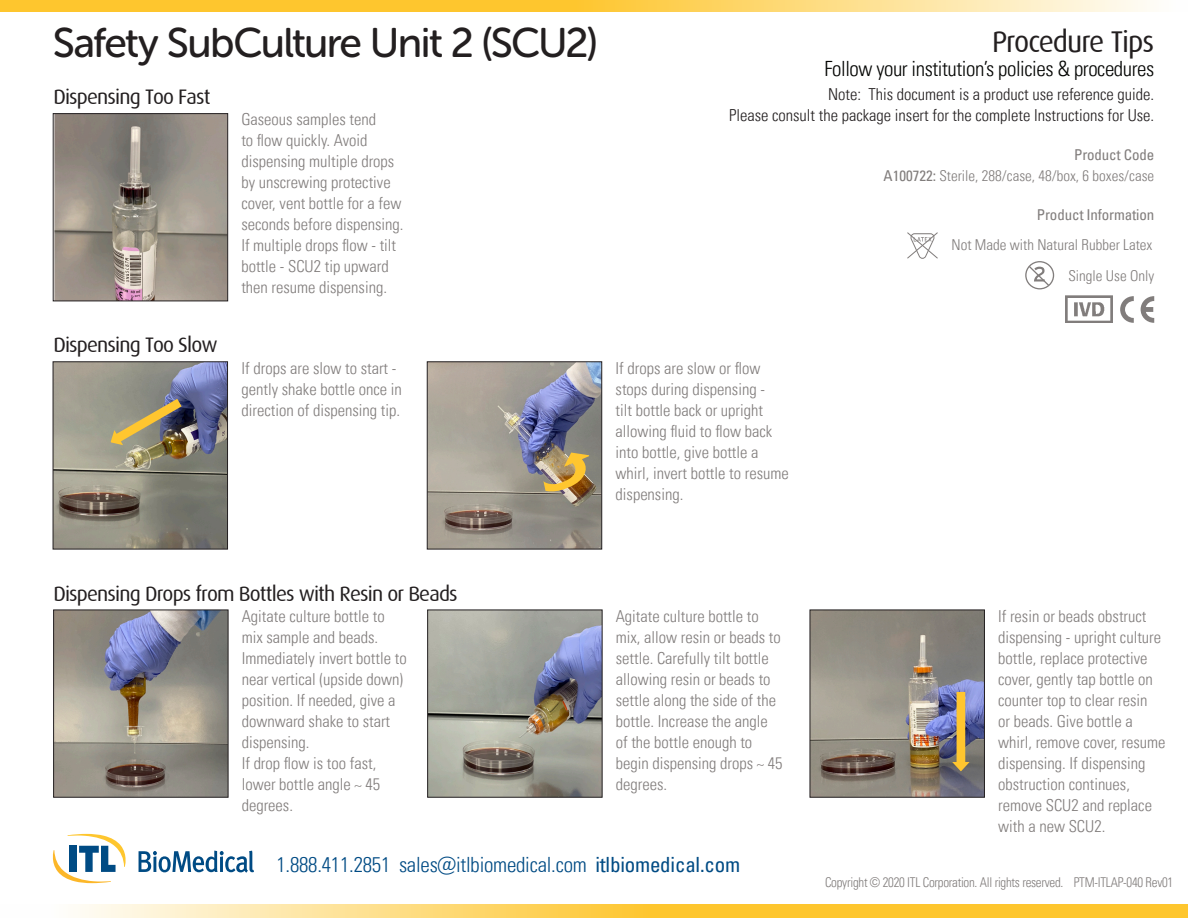
<style>
.page{position:relative;width:1188px;height:918px;background:#fff}
.page>*{position:absolute;margin:0;border:0;box-sizing:border-box;transform-origin:0 0}
.t1{font:41.25px "Museo Sans Rounded 500";letter-spacing:-.045em;color:#231f20}
.t2{font:30px "Dax";letter-spacing:-.035em;color:#231f20}
.t3{font:21px "Dax";letter-spacing:-.04em;color:#231f20}
.t4{font:300 condensed 21px "Univers LT Pro";letter-spacing:-.01em;color:#004b84}
.t5{font:300 condensed 21px "Univers LT Pro";letter-spacing:-.02em;color:#040503}
.t6{font:300 condensed 16.5px/21px "Univers LT Pro";color:#817d7c}
.t7{font:300 condensed 16.5px "Univers LT Pro";color:#231f20}
.t8{font:300 condensed 15px "Univers LT Pro";color:#817d7c}
.t9{font:condensed 15px "Univers LT Pro";letter-spacing:-.01em;color:#817d7c}
.t10{font:300 condensed 13.5px "Univers LT Pro";letter-spacing:-.02em;color:#817d7c;scale:.96 1}
.s1{font-weight:400}
</style>
<div class="page">
<svg style="left:0;top:0;width:1150px;height:12px;background:#fed35f"></svg>
<svg style="left:78px;top:904px;width:1110px;height:14px;background:#fed361"></svg>
<svg style="left:139px;top:851px;width:115px;height:22px"></svg>
<svg style="left:52px;top:834px;width:74px;height:49px"></svg>
<svg style="left:1025px;top:261px;width:29px;height:28px"></svg>
<svg style="left:907px;top:232px;width:31px;height:27px"></svg>
<svg style="left:53px;top:113px;width:175px;height:188px;background:#978e85"></svg>
<img style="left:427px;top:361px;width:175px;height:188px">
<img style="left:53px;top:361px;width:175px;height:188px">
<svg style="left:53px;top:610px;width:175px;height:188px;background:#918c89"></svg>
<svg style="left:427px;top:610px;width:175px;height:188px;background:#979794"></svg>
<img style="left:810px;top:610px;width:175px;height:188px">
<svg style="left:1120px;top:296px;width:14px;height:27px"></svg>
<svg style="left:1140px;top:296px;width:14px;height:27px"></svg>
<img style="left:1065px;top:295px;width:48px;height:28px">
<p class="t1" style="left:53px;top:20px;width:546px">Safety SubCulture Unit 2 (SCU2)</p>
<p class="t3" style="left:53px;top:85px;width:159px">Dispensing Too Fast</p>
<p class="t3" style="left:53px;top:334px;width:166px">Dispensing Too Slow</p>
<p class="t6" style="left:241px;top:108px;width:164px">Gaseous samples tend<br>to flow quickly. Avoid dispensing multiple drops by unscrewing protective cover, vent bottle for a few seconds before dispensing.<br>If multiple drops flow - tilt bottle - SCU2 tip upward then resume dispensing.</p>
<p class="t2" style="left:992px;top:25px;width:164px">Procedure Tips</p>
<p class="t5" style="left:824px;top:54px;width:331px">Follow your institution’s policies &amp; procedures</p>
<p class="t7" style="left:828px;top:83px;width:328px">Note: This document is a product use reference guide.</p>
<p class="t7" style="left:729px;top:104px;width:427px">Please consult the package insert for the complete Instructions for Use.</p>
<p class="t9" style="left:1074px;top:145px;width:82px">Product Code</p>
<p class="t8" style="left:884px;top:165px;width:272px"><span class="s1">A100722:</span> Sterile, 288/case, 48/box, 6 boxes/case</p>
<p class="t9" style="left:1037px;top:205px;width:119px">Product Information</p>
<p class="t8" style="left:952px;top:234px;width:202px">Not Made with Natural Rubber Latex</p>
<p class="t8" style="left:1068px;top:265px;width:87px">Single Use Only</p>
<p class="t6" style="left:242px;top:356px;width:162px">If drops are slow to start - gently shake bottle once in direction of dispensing tip.</p>
<p class="t6" style="left:616px;top:356px;width:175px">If drops are slow or flow stops during dispensing -<br>tilt bottle back or upright allowing fluid to flow back into bottle, give bottle a whirl, invert bottle to resume dispensing.</p>
<p class="t3" style="left:53px;top:582px;width:406px">Dispensing Drops from Bottles with Resin or Beads</p>
<p class="t6" style="left:242px;top:605px;width:166px">Agitate culture bottle to mix sample and beads.<br>Immediately invert bottle to near vertical (upside down) position. If needed, give a downward shake to start dispensing.</p>
<p class="t6" style="left:242px;top:752px;width:140px">If drop flow is too fast, lower bottle angle ~ 45 degrees.</p>
<p class="t6" style="left:616px;top:605px;width:168px">Agitate culture bottle to mix, allow resin or beads to settle. Carefully tilt bottle allowing resin or beads to settle along the side of the bottle. Increase the angle of the bottle enough to begin dispensing drops ~ 45 degrees.</p>
<p class="t6" style="left:998px;top:605px;width:169px">If resin or beads obstruct dispensing - upright culture bottle, replace protective cover, gently tap bottle on counter top to clear resin<br>or beads. Give bottle a whirl, remove cover, resume dispensing. If dispensing obstruction continues, remove SCU2 and replace with a new SCU2.</p>
<p class="t4" style="left:277px;top:850px;width:465px">1.888.411.2851 sales@itlbiomedical.com <span class="s1">itlbiomedical.com</span></p>
<p class="t10" style="left:825px;top:873px;width:364px">Copyright © 2020 ITL Corporation. All rights reserved. PTM-ITLAP-040 Rev01</p>
</div>
